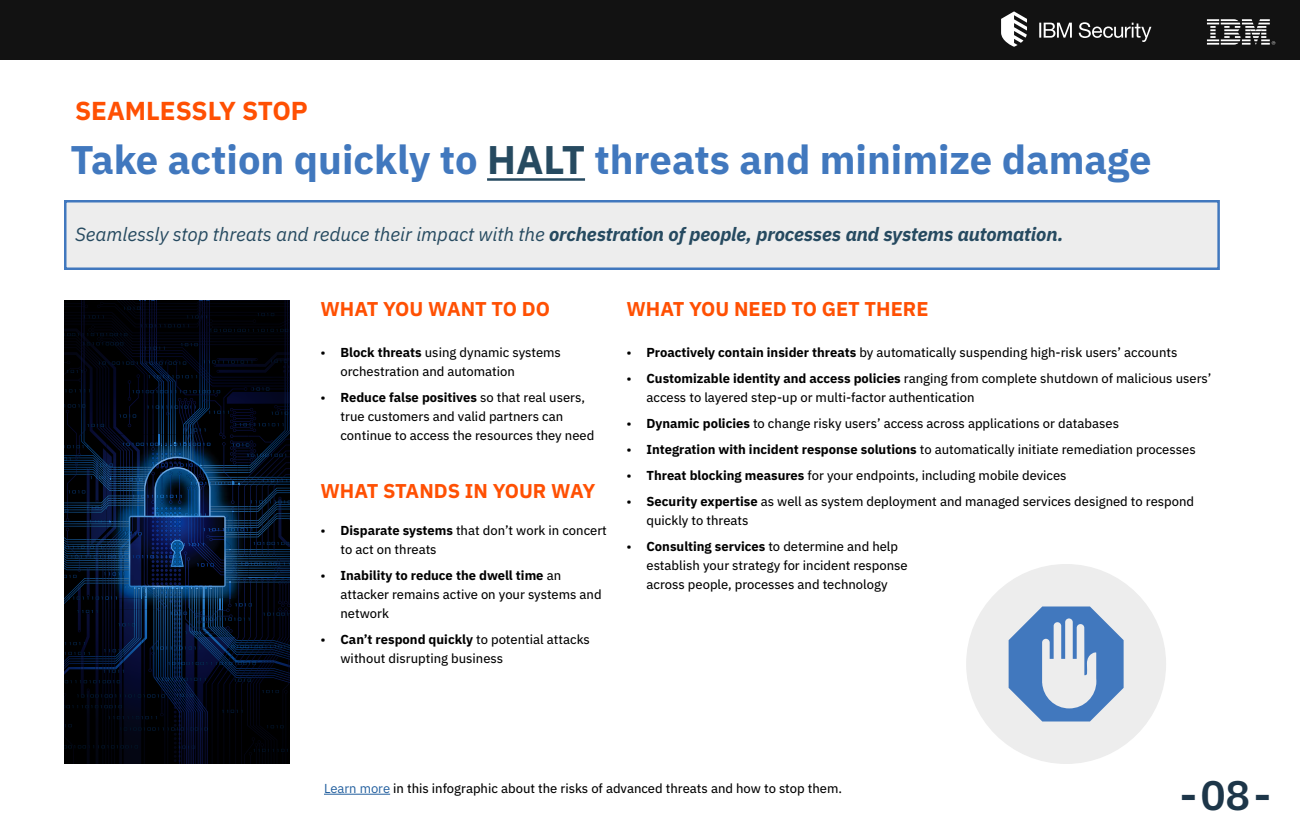
<style>
.page{position:relative;width:1300px;height:840px;background:#fff}
.page>*{position:absolute;margin:0;border:0;box-sizing:border-box;transform-origin:0 0}
.t1{font:600 41.2px "IBM Plex Mono";color:#1d3649}
.Header_2{font:700 40px "IBM Plex Sans";color:#4178be}
.Sub_Head{font:700 26px "IBM Plex Sans";color:#ff5003}
.Sub_Head-2{font:700 20px "IBM Plex Sans";color:#ff5003}
.Drop_Down_copy{font:italic 700 19px "IBM Plex Sans";letter-spacing:-.005em;color:#264a60}
.Sub_Head-3{font:13px/19px "IBM Plex Sans Text";color:#000}
.s1{color:#264a60}
.s2{font-weight:400}
.s3{font-family:"IBM Plex Sans";font-weight:700}
.s4{font-family:"IBM Plex Sans";color:#215e9e}
</style>
<div class="page">
<div style="left:0;top:0;width:1300px;height:60px;background:#121212"></div>
<svg style="left:1001px;top:11px;width:26px;height:36px"></svg>
<svg style="left:1039px;top:23px;width:33px;height:15px"></svg>
<svg style="left:1079px;top:22px;width:72px;height:20px"></svg>
<svg style="left:1207px;top:19px;width:68px;height:26px"></svg>
<hr style="left:487px;top:178px;width:98px;height:3px;background:#264a60">
<div style="left:966px;top:564px;width:200px;height:200px;background:#ededed;border-radius:50%"></div>
<svg style="left:1009px;top:606px;width:115px;height:116px"></svg>
<svg style="left:64px;top:300px;width:226px;height:464px;background:#040f22"></svg>
<div style="left:64px;top:200px;width:1156px;height:70px;background:#ededed;border:2px solid #4178be"></div>
<hr style="left:324px;top:794px;width:66px;height:1px;background:#215e9e">
<p class="Sub_Head" style="left:75px;top:90px;width:235px">SEAMLESSLY STOP</p>
<p class="Header_2" style="left:71px;top:128px;width:1083px">Take action quickly to <span class="s1">HALT</span> threats and minimize damage</p>
<p class="Drop_Down_copy" style="left:75px;top:219px;width:990px"><span class="s2">Seamlessly stop threats and reduce their impact with the</span> orchestration of people, processes and systems automation.</p>
<p class="Sub_Head-2" style="left:320px;top:293px;width:231px">WHAT YOU WANT TO DO</p>
<p class="Sub_Head-3" style="left:340px;top:341px;width:222px;text-indent:-20px">• <span class="s3">Block threats</span> using dynamic systems orchestration and automation</p>
<p class="Sub_Head-3" style="left:340px;top:386px;width:255px;text-indent:-20px">• <span class="s3">Reduce false positives</span> so that real users, true customers and valid partners can continue to access the resources they need</p>
<p class="Sub_Head-2" style="left:320px;top:475px;width:276px">WHAT STANDS IN YOUR WAY</p>
<p class="Sub_Head-3" style="left:340px;top:519px;width:268px;text-indent:-20px">• <span class="s3">Disparate systems</span> that don’t work in concert to act on threats</p>
<p class="Sub_Head-3" style="left:340px;top:564px;width:263px;text-indent:-20px">• <span class="s3">Inability to reduce the dwell time</span> an attacker remains active on your systems and network</p>
<p class="Sub_Head-3" style="left:340px;top:628px;width:251px;text-indent:-20px">• <span class="s3">Can’t respond quickly</span> to potential attacks without disrupting business</p>
<p class="Sub_Head-2" style="left:626px;top:293px;width:304px">WHAT YOU NEED TO GET THERE</p>
<p class="Sub_Head-3" style="left:626px;top:341px;width:553px">• <span class="s3">Proactively contain insider threats</span> by automatically suspending high-risk users’ accounts</p>
<p class="Sub_Head-3" style="left:646px;top:367px;width:567px;text-indent:-20px">• <span class="s3">Customizable identity and access policies</span> ranging from complete shutdown of malicious users’ access to layered step-up or multi-factor authentication</p>
<p class="Sub_Head-3" style="left:626px;top:412px;width:494px">• <span class="s3">Dynamic policies</span> to change risky users’ access across applications or databases</p>
<p class="Sub_Head-3" style="left:626px;top:438px;width:571px">• <span class="s3">Integration with incident response solutions</span> to automatically initiate remediation processes</p>
<p class="Sub_Head-3" style="left:626px;top:464px;width:442px">• <span class="s3">Threat blocking measures</span> for your endpoints, including mobile devices</p>
<p class="Sub_Head-3" style="left:646px;top:490px;width:549px;text-indent:-20px">• <span class="s3">Security expertise</span> as well as system deployment and managed services designed to respond quickly to threats</p>
<p class="Sub_Head-3" style="left:646px;top:535px;width:263px;text-indent:-20px">• <span class="s3">Consulting services</span> to determine and help establish your strategy for incident response across people, processes and technology</p>
<p class="Sub_Head-3" style="left:324px;top:777px;width:520px"><span class="s4">Learn more</span> in this infographic about the risks of advanced threats and how to stop them.</p>
<h1 class="t1" style="left:1176px;top:763px;width:100px">-08-</h1>
</div>
